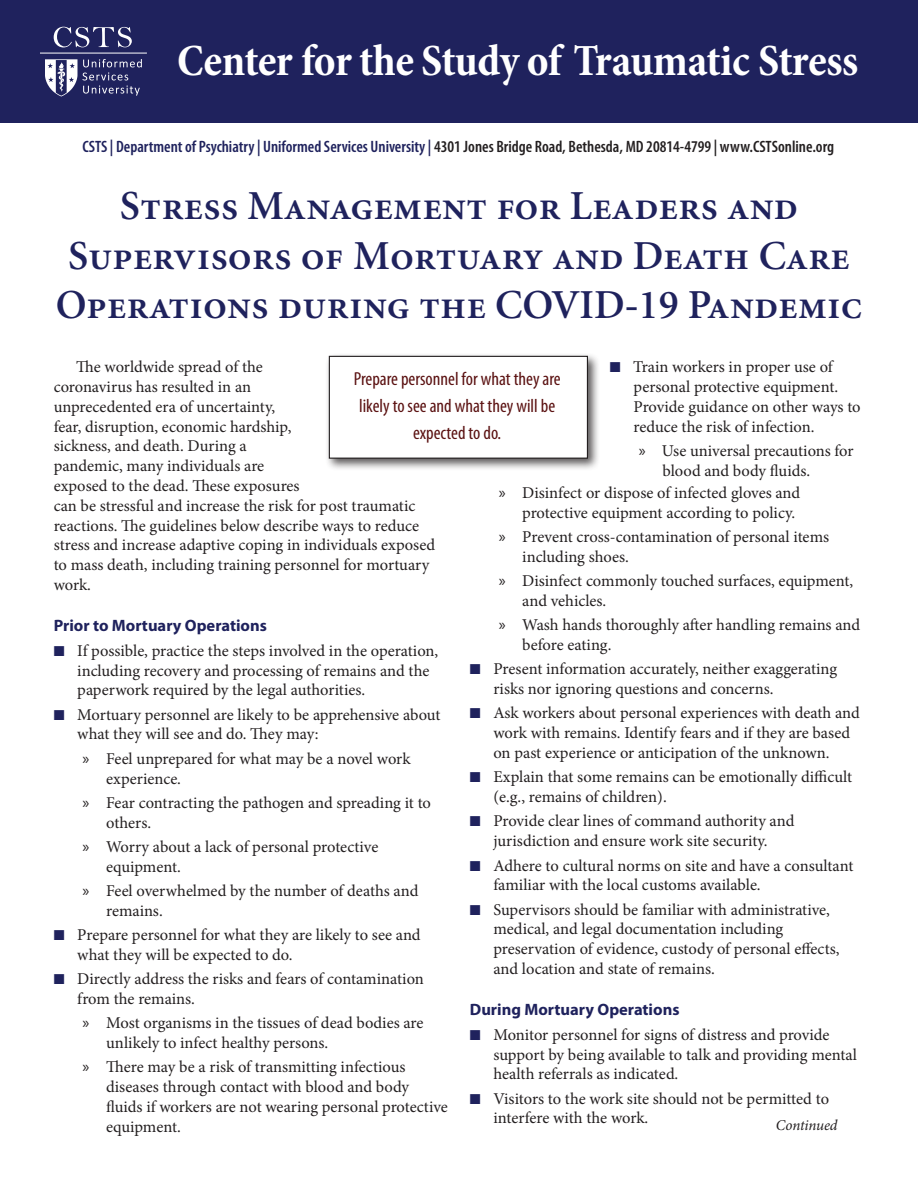
<style>
.page{position:relative;width:918px;height:1188px;background:#fff}
.page>*{position:absolute;margin:0;border:0;box-sizing:border-box;transform-origin:0 0}
.Subhead_2{font:700 condensed 45px "Minion Pro";letter-spacing:-.015em;color:#fff}
.t1{font:41.25px/49.5px "Minion Semibold SC";color:#1f225d;text-align:center}
.PQ_centered{font:condensed 18.9px/27px "Myriad Pro";color:#5b1212;text-align:center}
.text{font:16.5px/19.8px "Minion Pro";letter-spacing:-.005em;color:#231f20}
.text-2{font:600 condensed 16.5px "Myriad Pro";color:#231f20}
.t2{font:700 16.5px "Myriad Pro";color:#1f225d}
.text-3{font:italic 15px "Minion Pro";letter-spacing:-.01em;color:#231f20}
.s1{color:#1f225d}
.s2{font-family:"Minion";font-weight:600}
.s3{font-family:"Myriad Pro"}
</style>
<div class="page">
<div style="left:0;top:0;width:918px;height:123px;background:#1f225d"></div>
<svg style="left:83px;top:59px;width:59px;height:37px"></svg>
<svg style="left:45px;top:59px;width:32px;height:38px"></svg>
<hr style="left:40px;top:53px;width:107px;height:1px;background:#fff">
<svg style="left:54px;top:27px;width:78px;height:20px"></svg>
<div style="left:325px;top:352px;width:276px;height:119px;background:#231f20;opacity:.75"></div>
<div style="left:329px;top:356px;width:258px;height:102px;background:#fff"></div>
<div style="left:329px;top:356px;width:259px;height:103px;border:1px solid #231f20"></div>
<p class="Subhead_2" style="left:177px;top:30px;width:683px">Center for the Study of Traumatic Stress</p>
<p class="text-2" style="left:82px;top:138px;width:753px"><span class="s1">CSTS | Department of Psychiatry | Uniformed Services University |</span> 4301 Jones Bridge Road, Bethesda, MD 20814-4799 | www.CSTSonline.org</p>
<p class="t1" style="left:56px;top:182px;width:808px">Stress Management for Leaders and<br>Supervisors of Mortuary and Death Care<br>Operations during the COVID-<span class="s2">19</span> Pandemic</p>
<p class="text" style="left:54px;top:357px;width:383px;text-indent:22px">The worldwide spread of the<br>coronavirus has resulted in an<br>unprecedented era of uncertainty,<br>fear, disruption, economic hardship,<br>sickness, and death. During a<br>pandemic, many individuals are<br>exposed to the dead. These exposures<br>can be stressful and increase the risk for post traumatic reactions. The guidelines below describe ways to reduce stress and increase adaptive coping in individuals exposed to mass death, including training personnel for mortuary work.</p>
<p class="t2" style="left:54px;top:617px;width:215px">Prior to Mortuary Operations</p>
<p class="text" style="left:77px;top:641px;width:363px;text-indent:-24px"><span class="s1">■</span> If possible, practice the steps involved in the operation, including recovery and processing of remains and the paperwork required by the legal authorities.</p>
<p class="text" style="left:77px;top:705px;width:365px;text-indent:-24px"><span class="s1">■</span> Mortuary personnel are likely to be apprehensive about what they will see and do. They may:</p>
<p class="text" style="left:106px;top:749px;width:306px;text-indent:-24px"><span class="s3">x</span> Feel unprepared for what may be a novel work experience.</p>
<p class="text" style="left:106px;top:793px;width:326px;text-indent:-24px"><span class="s3">x</span> Fear contracting the pathogen and spreading it to others.</p>
<p class="text" style="left:106px;top:837px;width:274px;text-indent:-24px"><span class="s3">x</span> Worry about a lack of personal protective equipment.</p>
<p class="text" style="left:106px;top:881px;width:314px;text-indent:-24px"><span class="s3">x</span> Feel overwhelmed by the number of deaths and remains.</p>
<p class="text" style="left:77px;top:925px;width:345px;text-indent:-24px"><span class="s1">■</span> Prepare personnel for what they are likely to see and what they will be expected to do.</p>
<p class="text" style="left:77px;top:969px;width:348px;text-indent:-24px"><span class="s1">■</span> Directly address the risks and fears of contamination from the remains.</p>
<p class="text" style="left:106px;top:1013px;width:319px;text-indent:-24px"><span class="s3">x</span> Most organisms in the tissues of dead bodies are unlikely to infect healthy persons.</p>
<p class="text" style="left:106px;top:1057px;width:343px;text-indent:-24px"><span class="s3">x</span> There may be a risk of transmitting infectious diseases through contact with blood and body fluids if workers are not wearing personal protective equipment.</p>
<p class="text" style="left:634px;top:357px;width:229px;text-indent:-24px"><span class="s1">■</span> Train workers in proper use of personal protective equipment.<br>Provide guidance on other ways to reduce the risk of infection.</p>
<p class="text" style="left:662px;top:441px;width:193px;text-indent:-24px"><span class="s3">x</span> Use universal precautions for blood and body fluids.</p>
<p class="text" style="left:499px;top:483px;width:303px;text-align:right"><span class="s3">x</span> Disinfect or dispose of infected gloves and protective equipment according to policy.</p>
<p class="text" style="left:522px;top:527px;width:308px;text-indent:-24px"><span class="s3">x</span> Prevent cross-contamination of personal items including shoes.</p>
<p class="text" style="left:522px;top:571px;width:333px;text-indent:-24px"><span class="s3">x</span> Disinfect commonly touched surfaces, equipment, and vehicles.</p>
<p class="text" style="left:522px;top:615px;width:339px;text-indent:-24px"><span class="s3">x</span> Wash hands thoroughly after handling remains and before eating.</p>
<p class="text" style="left:493px;top:659px;width:345px;text-indent:-24px"><span class="s1">■</span> Present information accurately, neither exaggerating risks nor ignoring questions and concerns.</p>
<p class="text" style="left:493px;top:703px;width:368px;text-indent:-24px"><span class="s1">■</span> Ask workers about personal experiences with death and work with remains. Identify fears and if they are based on past experience or anticipation of the unknown.</p>
<p class="text" style="left:493px;top:767px;width:360px;text-indent:-24px"><span class="s1">■</span> Explain that some remains can be emotionally difficult (e.g., remains of children).</p>
<p class="text" style="left:470px;top:811px;width:326px;text-align:center"><span class="s1">■</span> Provide clear lines of command authority and jurisdiction and ensure work site security.</p>
<p class="text" style="left:493px;top:856px;width:362px;text-indent:-24px"><span class="s1">■</span> Adhere to cultural norms on site and have a consultant familiar with the local customs available.</p>
<p class="text" style="left:493px;top:900px;width:348px;text-indent:-24px"><span class="s1">■</span> Supervisors should be familiar with administrative, medical, and legal documentation including preservation of evidence, custody of personal effects, and location and state of remains.</p>
<p class="t2" style="left:470px;top:1001px;width:211px">During Mortuary Operations</p>
<p class="text" style="left:493px;top:1025px;width:365px;text-indent:-24px"><span class="s1">■</span> Monitor personnel for signs of distress and provide support by being available to talk and providing mental health referrals as indicated.</p>
<p class="text" style="left:493px;top:1089px;width:337px;text-indent:-24px"><span class="s1">■</span> Visitors to the work site should not be permitted to interfere with the work.</p>
<p class="PQ_centered" style="left:354px;top:366px;width:208px">Prepare personnel for what they are likely to see and what they will be expected to do.</p>
<p class="text-3" style="left:776px;top:1116px;width:63px">Continued</p>
</div>
